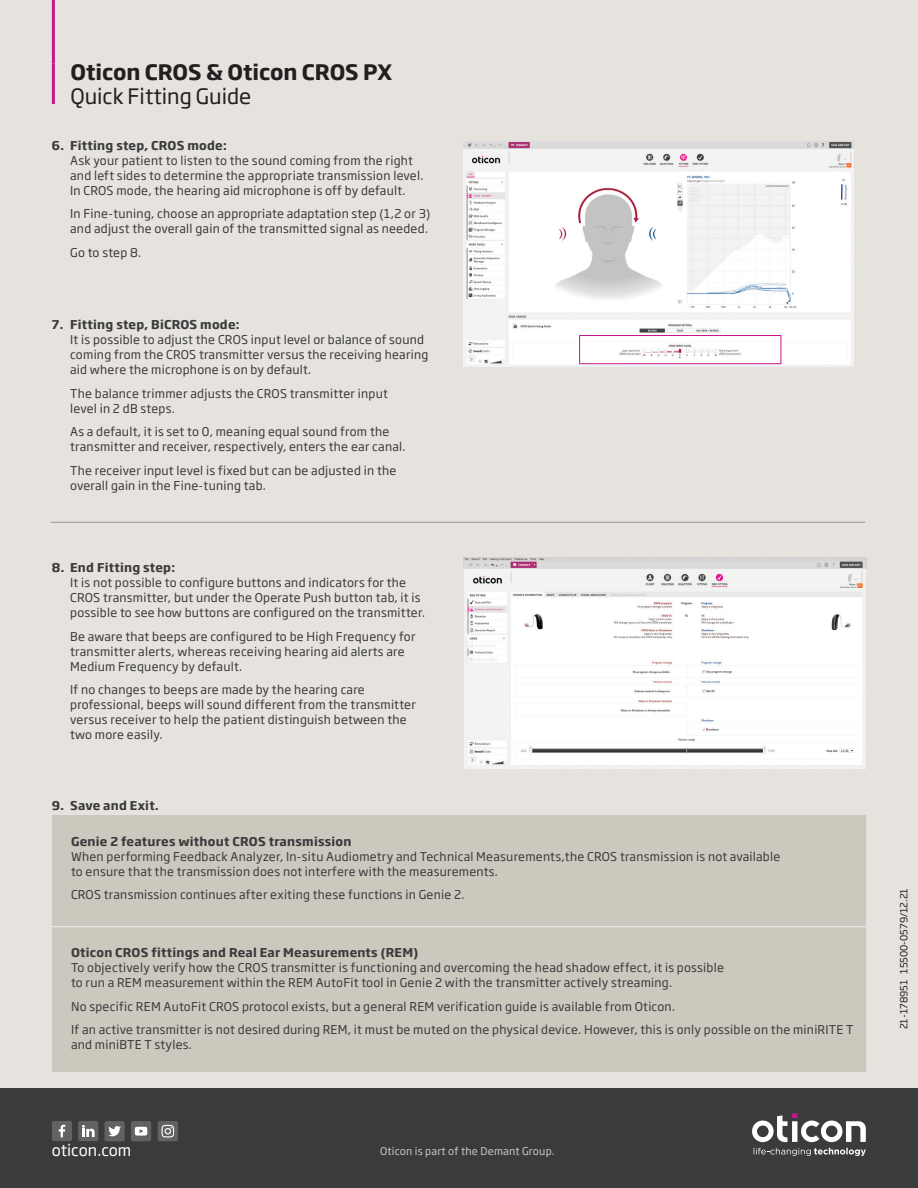
<style>
.page{position:relative;width:918px;height:1188px;background:#fff}
.page>*{position:absolute;margin:0;border:0;box-sizing:border-box;transform-origin:0 0}
.OTI20_Topheading_14{font:700 21px "Soho Gothic Pro";color:#231f20}
.OTI20_Topheading_14-2{font:21px "Soho Gothic Pro";color:#231f20}
.New{font:15.75px "Soho Gothic Pro";letter-spacing:.005em;color:#fff}
.Warm_Grey_-_8_10{font:12px/15px "Soho Gothic Pro";letter-spacing:.02em;color:#3a3b3c}
.Warm_Grey_-_8_10-2{font:700 12px "Soho Gothic Pro";letter-spacing:.02em;color:#3a3b3c}
.OTI20_Part_of_the_De{font:10.5px "Soho Gothic Pro";letter-spacing:.02em;color:#c7c8ca}
.Oti_Accord_Number{font:9.75px "Soho Gothic Pro";color:#231f20}
.s1{font-weight:700}
</style>
<div class="page">
<div style="left:0;top:0;width:918px;height:1127px;background:#e6e2de"></div>
<div style="left:0;top:1089px;width:918px;height:99px;background:#3a3b3c"></div>
<svg style="left:752px;top:1113px;width:114px;height:29px"></svg>
<svg style="left:754px;top:1148px;width:112px;height:7px"></svg>
<img style="left:464px;top:142px;width:390px;height:225px">
<div style="left:579px;top:335px;width:202px;height:29px;border:1px solid #c5168c"></div>
<img style="left:463px;top:557px;width:403px;height:212px">
<hr style="left:51px;top:522px;width:814px;height:1px;background:#939598">
<div style="left:52px;top:815px;width:814px;height:257px;background:#ccc8be"></div>
<hr style="left:52px;top:926px;width:814px;height:1px;background:#e6e2de">
<hr style="left:52px;top:0;width:3px;height:63px;background:#c5168c">
<hr style="left:52px;top:63px;width:3px;height:41px;background:#c5168c">
<div style="left:131px;top:1121px;width:20px;height:20px;background:#626265;border-radius:2px"></div>
<svg style="left:135px;top:1127px;width:12px;height:9px"></svg>
<div style="left:78px;top:1121px;width:20px;height:20px;background:#626265;border-radius:2px"></div>
<svg style="left:82px;top:1125px;width:13px;height:12px"></svg>
<div style="left:105px;top:1121px;width:20px;height:20px;background:#626265;border-radius:2px"></div>
<svg style="left:108px;top:1126px;width:13px;height:10px"></svg>
<div style="left:52px;top:1121px;width:20px;height:20px;background:#626265;border-radius:2px"></div>
<svg style="left:59px;top:1125px;width:6px;height:12px"></svg>
<div style="left:158px;top:1121px;width:20px;height:20px;background:#626265;border-radius:2px"></div>
<svg style="left:162px;top:1125px;width:12px;height:12px"></svg>
<p class="OTI20_Topheading_14" style="left:70px;top:55px;width:324px">Oticon CROS &amp; Oticon CROS PX</p>
<p class="OTI20_Topheading_14-2" style="left:70px;top:80px;width:183px">Quick Fitting Guide</p>
<p class="Warm_Grey_-_8_10" style="left:70px;top:137px;width:355px;text-indent:-18px"><span class="s1">6. Fitting step, CROS mode:<br></span>Ask your patient to listen to the sound coming from the right and left sides to determine the appropriate transmission level.<br>In CROS mode, the hearing aid microphone is off by default.</p>
<p class="Warm_Grey_-_8_10" style="left:70px;top:206px;width:362px">In Fine-tuning, choose an appropriate adaptation step (1,2 or 3) and adjust the overall gain of the transmitted signal as needed.</p>
<p class="Warm_Grey_-_8_10" style="left:70px;top:244px;width:73px">Go to step 8.</p>
<p class="Warm_Grey_-_8_10" style="left:70px;top:317px;width:360px;text-indent:-18px"><span class="s1">7. Fitting step, BiCROS mode:<br></span>It is possible to adjust the CROS input level or balance of sound coming from the CROS transmitter versus the receiving hearing aid where the microphone is on by default.</p>
<p class="Warm_Grey_-_8_10" style="left:70px;top:385px;width:319px">The balance trimmer adjusts the CROS transmitter input level in 2 dB steps.</p>
<p class="Warm_Grey_-_8_10" style="left:70px;top:424px;width:337px">As a default, it is set to 0, meaning equal sound from the transmitter and receiver, respectively, enters the ear canal.</p>
<p class="Warm_Grey_-_8_10" style="left:70px;top:462px;width:328px">The receiver input level is fixed but can be adjusted in the overall gain in the Fine-tuning tab.</p>
<p class="Warm_Grey_-_8_10" style="left:70px;top:560px;width:356px;text-indent:-18px"><span class="s1">8. End Fitting step:<br></span>It is not possible to configure buttons and indicators for the CROS transmitter, but under the Operate Push button tab, it is possible to see how buttons are configured on the transmitter.</p>
<p class="Warm_Grey_-_8_10" style="left:70px;top:628px;width:347px">Be aware that beeps are configured to be High Frequency for transmitter alerts, whereas receiving hearing aid alerts are<br>Medium Frequency by default.</p>
<p class="Warm_Grey_-_8_10" style="left:70px;top:682px;width:347px">If no changes to beeps are made by the hearing care professional, beeps will sound different from the transmitter versus receiver to help the patient distinguish between the two more easily.</p>
<p class="Warm_Grey_-_8_10-2" style="left:52px;top:796px;width:108px">9. Save and Exit.</p>
<p class="Warm_Grey_-_8_10" style="left:71px;top:833px;width:711px"><span class="s1">Genie 2 features without CROS transmission<br></span>When performing Feedback Analyzer, In-situ Audiometry and Technical Measurements,the CROS transmission is not available to ensure that the transmission does not interfere with the measurements.</p>
<p class="Warm_Grey_-_8_10" style="left:71px;top:887px;width:395px">CROS transmission continues after exiting these functions in Genie 2.</p>
<p class="Warm_Grey_-_8_10" style="left:71px;top:945px;width:655px"><span class="s1">Oticon CROS fittings and Real Ear Measurements (REM)<br></span>To objectively verify how the CROS transmitter is functioning and overcoming the head shadow effect, it is possible to run a REM measurement within the REM AutoFit tool in Genie 2 with the transmitter actively streaming.</p>
<p class="Warm_Grey_-_8_10" style="left:71px;top:998px;width:606px">No specific REM AutoFit CROS protocol exists, but a general REM verification guide is available from Oticon.</p>
<p class="Warm_Grey_-_8_10" style="left:71px;top:1022px;width:784px">If an active transmitter is not desired during REM, it must be muted on the physical device. However, this is only possible on the miniRITE T and miniBTE T styles.</p>
<p class="New" style="left:52px;top:1138px;width:81px">oticon.com</p>
<p class="OTI20_Part_of_the_De" style="left:380px;top:1143px;width:176px">Oticon is part of the Demant Group.</p>
<p class="Oti_Accord_Number" style="left:896px;top:1029px;width:143px;rotate:-90deg">21-178951 15500-0579/12.21</p>
</div>
